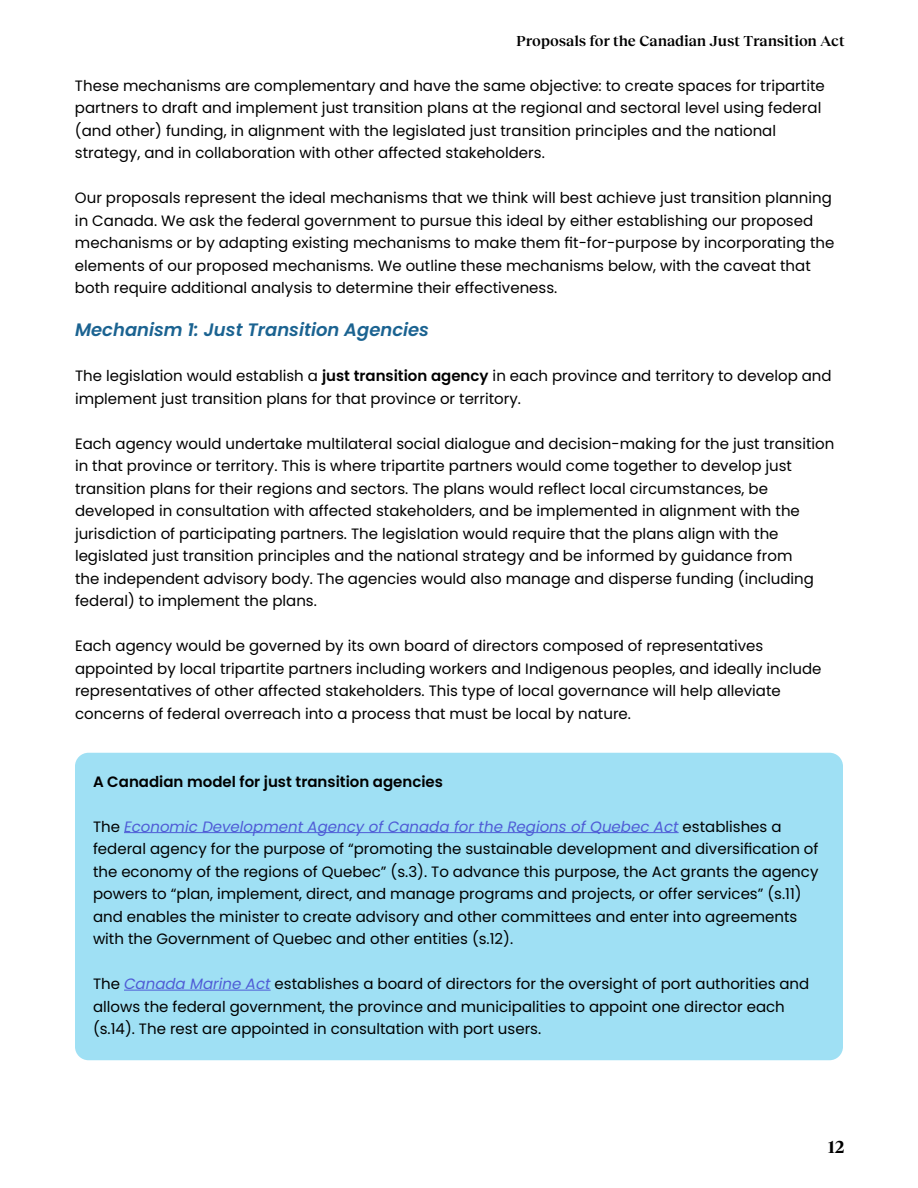
<style>
.page{position:relative;width:918px;height:1188px;background:#fff}
.page>*{position:absolute;margin:0;border:0;box-sizing:border-box;transform-origin:0 0}
.t1{font:italic 600 18px "Poppins";color:#1b6391}
.t2{font:700 18px "Reckless Neue";color:#000}
.t3{font:15px/22.5px "Poppins";color:#000}
.t4{font:600 15px "Reckless Neue";color:#000}
.t5{font:600 15px "Poppins";color:#000}
.s1{font-weight:600}
.s2{font-style:italic;color:#4f5cd6}
</style>
<div class="page">
<div style="left:75px;top:753px;width:768px;height:307px;background:#9fe0f4;border-radius:14px"></div>
<hr style="left:124px;top:832px;width:555px;height:1px;background:#4f5cd6">
<hr style="left:124px;top:990px;width:147px;height:1px;background:#4f5cd6">
<p class="t4" style="left:516px;top:34px;width:330px">Proposals for the Canadian Just Transition Act</p>
<p class="t3" style="left:75px;top:74px;width:751px">These mechanisms are complementary and have the same objective: to create spaces for tripartite partners to draft and implement just transition plans at the regional and sectoral level using federal (and other) funding, in alignment with the legislated just transition principles and the national strategy, and in collaboration with other affected stakeholders.</p>
<p class="t3" style="left:75px;top:187px;width:761px">Our proposals represent the ideal mechanisms that we think will best achieve just transition planning in Canada. We ask the federal government to pursue this ideal by either establishing our proposed mechanisms or by adapting existing mechanisms to make them fit-for-purpose by incorporating the elements of our proposed mechanisms. We outline these mechanisms below, with the caveat that both require additional analysis to determine their effectiveness.</p>
<p class="t1" style="left:75px;top:322px;width:356px">Mechanism 1: Just Transition Agencies</p>
<p class="t3" style="left:75px;top:365px;width:758px">The legislation would establish a <span class="s1">just transition agency</span> in each province and territory to develop and implement just transition plans for that province or territory.</p>
<p class="t3" style="left:75px;top:433px;width:761px">Each agency would undertake multilateral social dialogue and decision-making for the just transition in that province or territory. This is where tripartite partners would come together to develop just transition plans for their regions and sectors. The plans would reflect local circumstances, be developed in consultation with affected stakeholders, and be implemented in alignment with the jurisdiction of participating partners. The legislation would require that the plans align with the legislated just transition principles and the national strategy and be informed by guidance from<br>the independent advisory body. The agencies would also manage and disperse funding (including federal) to implement the plans.</p>
<p class="t3" style="left:75px;top:635px;width:748px">Each agency would be governed by its own board of directors composed of representatives appointed by local tripartite partners including workers and Indigenous peoples, and ideally include representatives of other affected stakeholders. This type of local governance will help alleviate concerns of federal overreach into a process that must be local by nature.</p>
<p class="t5" style="left:93px;top:773px;width:352px">A Canadian model for just transition agencies</p>
<p class="t3" style="left:93px;top:815px;width:727px">The <span class="s2">Economic Development Agency of Canada for the Regions of Quebec Act</span> establishes a federal agency for the purpose of “promoting the sustainable development and diversification of the economy of the regions of Quebec” (s.3). To advance this purpose, the Act grants the agency powers to “plan, implement, direct, and manage programs and projects, or offer services” (s.11) and enables the minister to create advisory and other committees and enter into agreements with the Government of Quebec and other entities (s.12).</p>
<p class="t3" style="left:93px;top:973px;width:718px">The <span class="s2">Canada Marine Act</span> establishes a board of directors for the oversight of port authorities and allows the federal government, the province and municipalities to appoint one director each (s.14). The rest are appointed in consultation with port users.</p>
<p class="t2" style="left:827px;top:1138px;width:19px">12</p>
</div>
